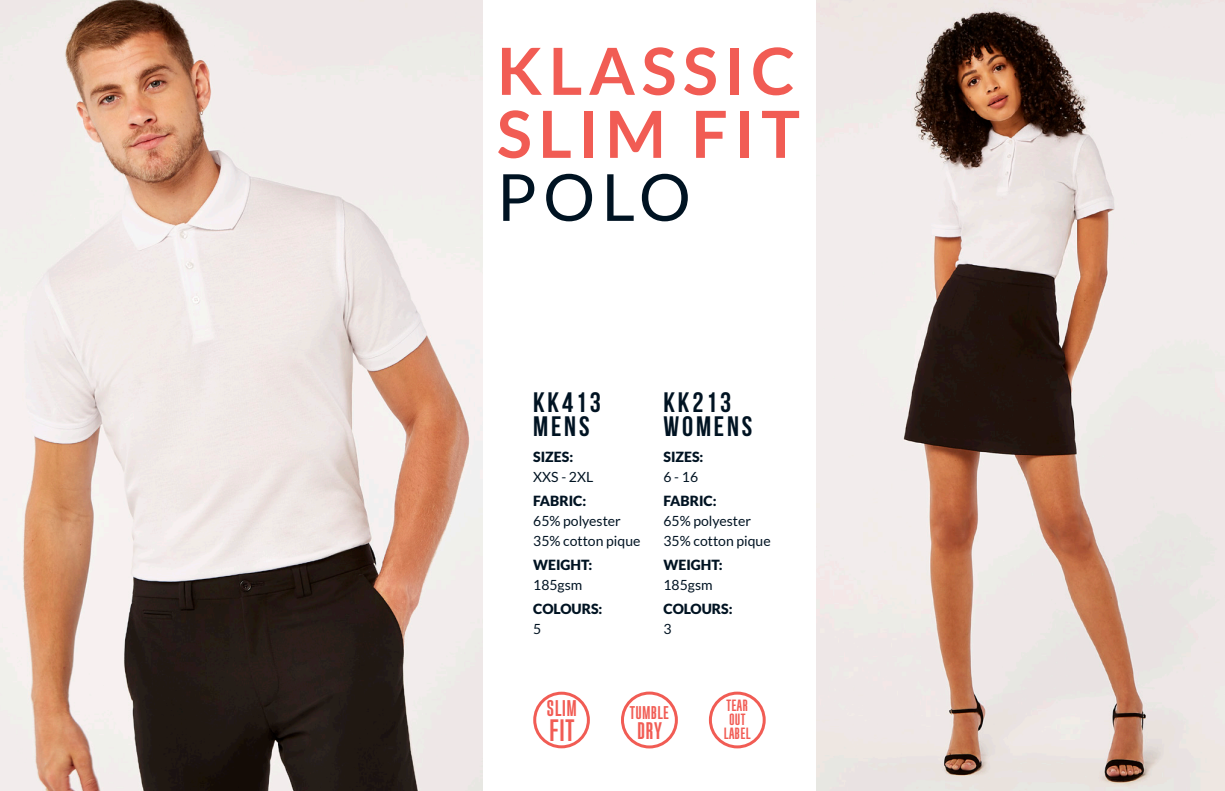
<style>
.page{position:relative;width:1225px;height:791px;background:#fff}
.page>*{position:absolute;margin:0;border:0;box-sizing:border-box;transform-origin:0 0}
.t1{font:700 65px/63px "Lato";letter-spacing:.1em;color:#f15c54;text-align:justify}
.t2{font:500 31.4px "Ticketbook";color:#f15c54}
.t3{font:700 28px "Bebas Neue";letter-spacing:.1em;color:#001322}
.t4{font:500 24.3px "Ticketbook";color:#f15c54}
.t5{font:500 23px "Ticketbook";color:#f15c54}
.t6{font:500 18.7px "Ticketbook";letter-spacing:.015em;color:#f15c54}
.t7{font:500 16.5px "Ticketbook";letter-spacing:.015em;color:#f15c54}
.t8{font:14px "Lato";color:#001322}
.t9{font:900 14px "Lato";color:#001322}
.s1{font-weight:400;color:#001322}
</style>
<div class="page">
<img style="left:0;top:0;width:482px;height:791px">
<div style="left:533px;top:692px;width:57px;height:56px;border:3px solid #f15c54;border-radius:50%"></div>
<img style="left:816px;top:0;width:409px;height:791px">
<div style="left:621px;top:691px;width:57px;height:57px;border:3px solid #f15c54;border-radius:50%"></div>
<div style="left:709px;top:692px;width:56px;height:56px;border:3px solid #f15c54;border-radius:50%"></div>
<p class="t1" style="left:497px;top:39px;width:304px">KLASSIC SLIM FIT <span class="s1">POLO</span></p>
<p class="t3" style="left:533px;top:387px;width:69px">KK413</p>
<p class="t3" style="left:533px;top:411px;width:58px">MENS</p>
<p class="t9" style="left:533px;top:449px;width:41px">SIZES:</p>
<p class="t8" style="left:533px;top:469px;width:62px">XXS - 2XL</p>
<p class="t9" style="left:533px;top:493px;width:55px">FABRIC:</p>
<p class="t8" style="left:533px;top:513px;width:89px">65% polyester</p>
<p class="t8" style="left:533px;top:533px;width:109px">35% cotton pique</p>
<p class="t9" style="left:533px;top:557px;width:61px">WEIGHT:</p>
<p class="t8" style="left:533px;top:577px;width:51px">185gsm</p>
<p class="t9" style="left:533px;top:601px;width:71px">COLOURS:</p>
<p class="t8" style="left:533px;top:621px;width:10px">5</p>
<p class="t3" style="left:663px;top:387px;width:69px">KK213</p>
<p class="t3" style="left:663px;top:411px;width:90px">WOMENS</p>
<p class="t9" style="left:663px;top:449px;width:41px">SIZES:</p>
<p class="t8" style="left:663px;top:469px;width:36px">6 - 16</p>
<p class="t9" style="left:663px;top:493px;width:55px">FABRIC:</p>
<p class="t8" style="left:663px;top:513px;width:89px">65% polyester</p>
<p class="t8" style="left:663px;top:533px;width:109px">35% cotton pique</p>
<p class="t9" style="left:663px;top:557px;width:61px">WEIGHT:</p>
<p class="t8" style="left:663px;top:577px;width:51px">185gsm</p>
<p class="t9" style="left:663px;top:601px;width:71px">COLOURS:</p>
<p class="t8" style="left:663px;top:621px;width:10px">3</p>
<p class="t5" style="left:546px;top:695px;width:32px">SLIM</p>
<p class="t2" style="left:549px;top:712px;width:27px">FIT</p>
<p class="t6" style="left:630px;top:702px;width:41px">TUMBLE</p>
<p class="t4" style="left:637px;top:717px;width:26px">DRY</p>
<p class="t7" style="left:726px;top:696px;width:23px">TEAR</p>
<p class="t7" style="left:729px;top:710px;width:18px">OUT</p>
<p class="t7" style="left:724px;top:724px;width:28px">LABEL</p>
</div>
